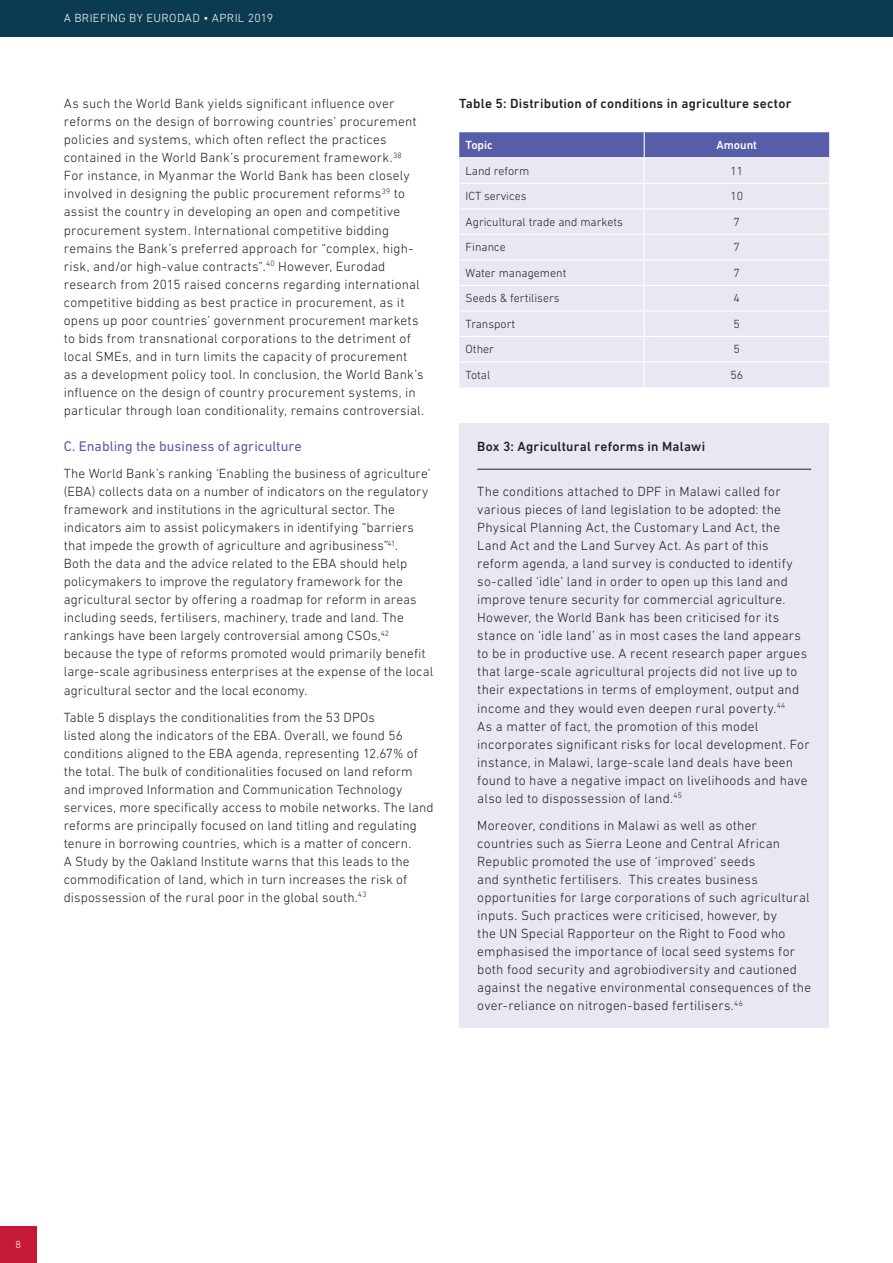
<style>
.page{position:relative;width:893px;height:1263px;background:#fff}
.page>*{position:absolute;margin:0;border:0;box-sizing:border-box;transform-origin:0 0}
.t1{font:14.25px "DIN Next LT Pro";color:#585da9}
.t2{font:300 13.5px/18px "DIN Next LT Pro";letter-spacing:.015em;color:#231f20}
.t3{font:500 13.5px "DIN Next LT Pro";letter-spacing:.015em;color:#231f20}
.t4{font:300 12px "DIN Next LT Pro";color:#231f20}
.t5{font:300 12px "DIN Next LT Pro";letter-spacing:.03em;color:#fff}
.t6{font:500 12px "DIN Next LT Pro";color:#fff}
.t7{font:300 10.5px "DIN Next LT Pro";color:#fff}
</style>
<div class="page">
<div style="left:0;top:1227px;width:36px;height:36px;background:#c51a35"></div>
<div style="left:0;top:0;width:893px;height:36px;background:#0b3b51"></div>
<svg style="left:459px;top:132px;width:370px;height:255px;background:#dadbec"></svg>
<div style="left:459px;top:424px;width:370px;height:604px;background:#e8e8f3"></div>
<hr style="left:477px;top:469px;width:334px;height:1px;background:#231f20">
<p class="t5" style="left:64px;top:11px;width:211px">A BRIEFING BY EURODAD • APRIL 2019</p>
<p class="t2" style="left:64px;top:94px;width:362px">As such the World Bank yields significant influence over reforms on the design of borrowing countries’ procurement policies and systems, which often reflect the practices contained in the World Bank’s procurement framework.<sup>38<br></sup>For instance, in Myanmar the World Bank has been closely involved in designing the public procurement reforms<sup>39</sup> to assist the country in developing an open and competitive procurement system. International competitive bidding remains the Bank’s preferred approach for “complex, high&shy;risk, and/or high-value contracts”.<sup>40</sup> However, Eurodad research from 2015 raised concerns regarding international competitive bidding as best practice in procurement, as it opens up poor countries’ government procurement markets to bids from transnational corporations to the detriment of local SMEs, and in turn limits the capacity of procurement as a development policy tool. In conclusion, the World Bank’s influence on the design of country procurement systems, in particular through loan conditionality, remains controversial.</p>
<p class="t1" style="left:64px;top:438px;width:239px">C. Enabling the business of agriculture</p>
<p class="t2" style="left:64px;top:464px;width:371px">The World Bank’s ranking ‘Enabling the business of agriculture’ (EBA) collects data on a number of indicators on the regulatory framework and institutions in the agricultural sector. The indicators aim to assist policymakers in identifying “barriers that impede the growth of agriculture and agribusiness”<sup>41</sup>.<br>Both the data and the advice related to the EBA should help policymakers to improve the regulatory framework for the agricultural sector by offering a roadmap for reform in areas including seeds, fertilisers, machinery, trade and land. The rankings have been largely controversial among CSOs,<sup>42 </sup>because the type of reforms promoted would primarily benefit large-scale agribusiness enterprises at the expense of the local agricultural sector and the local economy.</p>
<p class="t2" style="left:64px;top:708px;width:371px">Table 5 displays the conditionalities from the 53 DPOs<br>listed along the indicators of the EBA. Overall, we found 56 conditions aligned to the EBA agenda, representing 12.67% of the total. The bulk of conditionalities focused on land reform and improved Information and Communication Technology services, more specifically access to mobile networks. The land reforms are principally focused on land titling and regulating tenure in borrowing countries, which is a matter of concern.<br>A Study by the Oakland Institute warns that this leads to the commodification of land, which in turn increases the risk of dispossession of the rural poor in the global south.<sup>43</sup></p>
<p class="t3" style="left:459px;top:96px;width:334px">Table 5: Distribution of conditions in agriculture sector</p>
<p class="t6" style="left:466px;top:138px;width:29px">Topic</p>
<p class="t6" style="left:716px;top:138px;width:42px">Amount</p>
<p class="t4" style="left:466px;top:164px;width:65px">Land reform</p>
<p class="t4" style="left:730px;top:164px;width:14px">11</p>
<p class="t4" style="left:466px;top:189px;width:62px">ICT services</p>
<p class="t4" style="left:730px;top:189px;width:14px">10</p>
<p class="t4" style="left:466px;top:215px;width:159px">Agricultural trade and markets</p>
<p class="t4" style="left:733px;top:215px;width:8px">7</p>
<p class="t4" style="left:466px;top:240px;width:42px">Finance</p>
<p class="t4" style="left:733px;top:240px;width:8px">7</p>
<p class="t4" style="left:466px;top:266px;width:102px">Water management</p>
<p class="t4" style="left:733px;top:266px;width:8px">7</p>
<p class="t4" style="left:466px;top:291px;width:95px">Seeds &amp; fertilisers</p>
<p class="t4" style="left:733px;top:291px;width:8px">4</p>
<p class="t4" style="left:466px;top:317px;width:51px">Transport</p>
<p class="t4" style="left:733px;top:317px;width:8px">5</p>
<p class="t4" style="left:466px;top:342px;width:30px">Other</p>
<p class="t4" style="left:733px;top:342px;width:8px">5</p>
<p class="t4" style="left:466px;top:368px;width:26px">Total</p>
<p class="t4" style="left:730px;top:368px;width:14px">56</p>
<p class="t3" style="left:477px;top:439px;width:229px">Box 3: Agricultural reforms in Malawi</p>
<p class="t2" style="left:477px;top:482px;width:334px">The conditions attached to DPF in Malawi called for various pieces of land legislation to be adopted: the Physical Planning Act, the Customary Land Act, the Land Act and the Land Survey Act. As part of this reform agenda, a land survey is conducted to identify so-called ‘idle’ land in order to open up this land and improve tenure security for commercial agriculture.<br>However, the World Bank has been criticised for its stance on ‘idle land’ as in most cases the land appears to be in productive use. A recent research paper argues that large-scale agricultural projects did not live up to their expectations in terms of employment, output and income and they would even deepen rural poverty.<sup>44<br></sup>As a matter of fact, the promotion of this model incorporates significant risks for local development. For instance, in Malawi, large-scale land deals have been found to have a negative impact on livelihoods and have also led to dispossession of land.<sup>45</sup></p>
<p class="t2" style="left:477px;top:816px;width:335px">Moreover, conditions in Malawi as well as other countries such as Sierra Leone and Central African Republic promoted the use of ‘improved’ seeds<br>and synthetic fertilisers. This creates business opportunities for large corporations of such agricultural inputs. Such practices were criticised, however, by<br>the UN Special Rapporteur on the Right to Food who emphasised the importance of local seed systems for both food security and agrobiodiversity and cautioned against the negative environmental consequences of the over-reliance on nitrogen-based fertilisers.<sup>46</sup></p>
<p class="t7" style="left:15px;top:1239px;width:7px">8</p>
</div>
